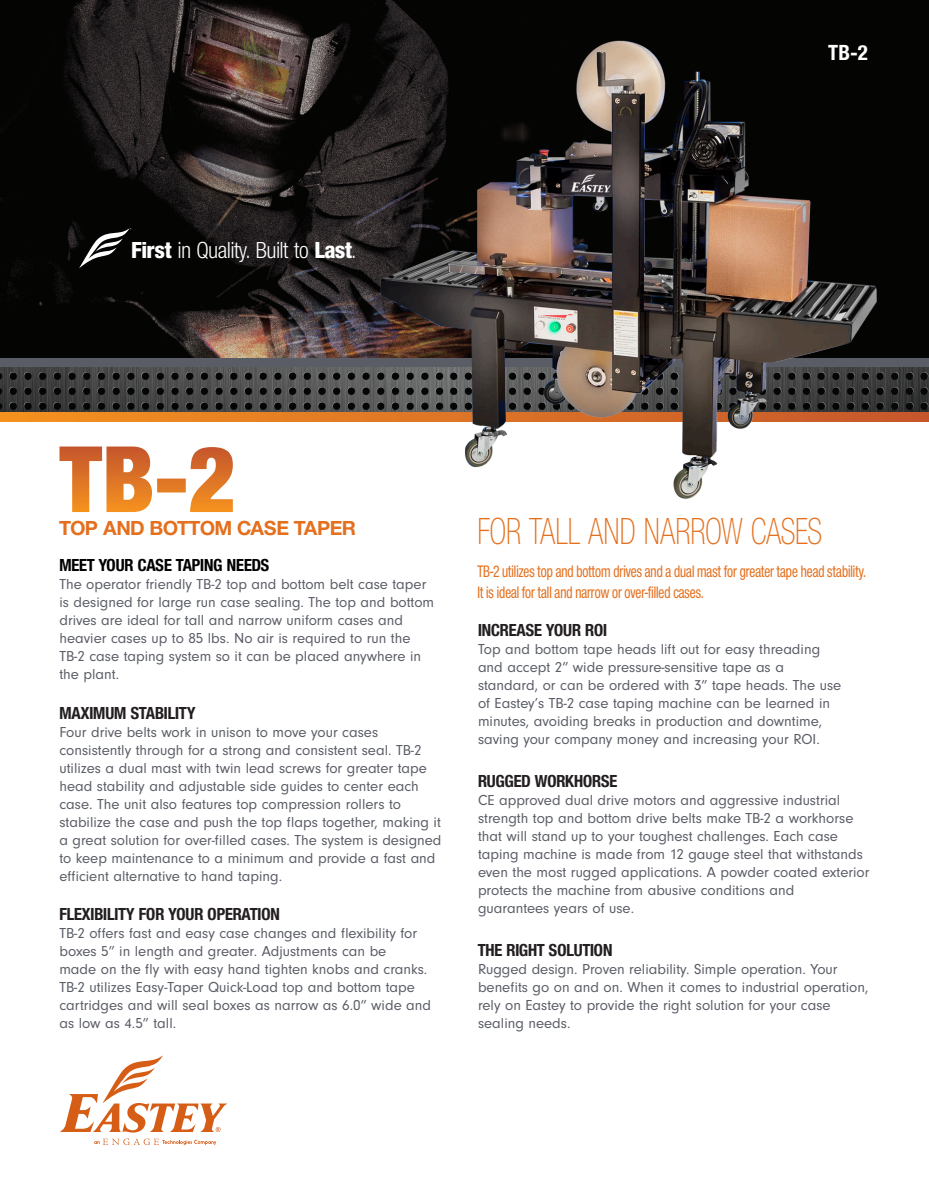
<style>
.page{position:relative;width:929px;height:1199px;background:#fff}
.page>*{position:absolute;margin:0;border:0;box-sizing:border-box;transform-origin:0 0}
.t1{font:39px "Nimbus San Nov D Ligh Cond";color:#e4701e;scale:.85 1}
.t2{font:condensed 24px "Nimbus San Nov D";color:#fff}
.t3{font:700 21px "Nimbus San Nov D";color:#e4701e}
.Bullet_Table_List{font:700 condensed 21px "Helvetica Neue";color:#fff}
.Sub_Head{font:700 condensed 18px "Nimbus San Nov D";color:#231f20}
.Body_Copy{font:700 condensed 18px "Nimbus San Nov D";color:#000}
.t4{font:500 condensed 17.25px/20.7px "Nimbus San Nov D";color:#e4701e;scale:.85 1}
.Sub_Head-2{font:15px/18px "Neuzeit Gro T";color:#5a5d66}
.Body_Copy-2{font:15px/18px "Neuzeit Gro T";color:#5a5d66}
.s1{font-family:"Nimbus San Nov D Heav Cond";font-stretch:normal}
</style>
<div class="page">
<img style="left:0;top:0;width:929px;height:357px">
<img style="left:0;top:366px;width:929px;height:46px">
<div style="left:0;top:357px;width:929px;height:9px;background:#5a5d66"></div>
<svg style="left:0;top:412px;width:929px;height:9px;background:#e88122"></svg>
<img style="left:367px;top:23px;width:526px;height:476px">
<svg style="left:79px;top:228px;width:52px;height:40px"></svg>
<svg style="left:60px;top:446px;width:173px;height:66px"></svg>
<svg style="left:60px;top:1055px;width:167px;height:77px"></svg>
<svg style="left:94px;top:1138px;width:122px;height:7px"></svg>
<p class="t2" style="left:132px;top:237px;width:225px"><span class="s1">First</span> in Quality. Built to <span class="s1">Last</span>.</p>
<p class="Bullet_Table_List" style="left:828px;top:35px;width:41px">TB-2</p>
<p class="t3" style="left:59px;top:515px;width:298px">TOP AND BOTTOM CASE TAPER</p>
<p class="Body_Copy" style="left:59px;top:555px;width:211px">MEET YOUR CASE TAPING NEEDS</p>
<p class="Body_Copy-2" style="left:59px;top:575px;width:368px">The operator friendly TB-2 top and bottom belt case taper</p>
<p class="Body_Copy-2" style="left:59px;top:593px;width:376px">is designed for large run case sealing. The top and bottom</p>
<p class="Body_Copy-2" style="left:59px;top:611px;width:345px">drives are ideal for tall and narrow uniform cases and</p>
<p class="Body_Copy-2" style="left:59px;top:629px;width:353px">heavier cases up to 85 lbs. No air is required to run the</p>
<p class="Body_Copy-2" style="left:59px;top:647px;width:363px">TB-2 case taping system so it can be placed anywhere in</p>
<p class="Body_Copy-2" style="left:59px;top:665px;width:61px">the plant.</p>
<p class="Sub_Head" style="left:59px;top:702px;width:137px">MAXIMUM STABILITY</p>
<p class="Sub_Head-2" style="left:59px;top:723px;width:320px">Four drive belts work in unison to move your cases</p>
<p class="Sub_Head-2" style="left:59px;top:741px;width:364px">consistently through for a strong and consistent seal. TB-2</p>
<p class="Sub_Head-2" style="left:59px;top:759px;width:369px">utilizes a dual mast with twin lead screws for greater tape</p>
<p class="Sub_Head-2" style="left:59px;top:777px;width:361px">head stability and adjustable side guides to center each</p>
<p class="Sub_Head-2" style="left:59px;top:795px;width:343px">case. The unit also features top compression rollers to</p>
<p class="Sub_Head-2" style="left:59px;top:813px;width:383px">stabilize the case and push the top flaps together, making it</p>
<p class="Sub_Head-2" style="left:59px;top:831px;width:384px">a great solution for over-filled cases. The system is designed to keep maintenance to a minimum and provide a fast and efficient alternative to hand taping.</p>
<p class="Sub_Head" style="left:59px;top:904px;width:222px">FLEXIBILITY FOR YOUR OPERATION</p>
<p class="Sub_Head-2" style="left:59px;top:924px;width:359px">TB-2 offers fast and easy case changes and flexibility for</p>
<p class="Sub_Head-2" style="left:59px;top:942px;width:328px">boxes 5” in length and greater. Adjustments can be</p>
<p class="Sub_Head-2" style="left:59px;top:960px;width:369px">made on the fly with easy hand tighten knobs and cranks.</p>
<p class="Sub_Head-2" style="left:59px;top:978px;width:357px">TB-2 utilizes Easy-Taper Quick-Load top and bottom tape</p>
<p class="Sub_Head-2" style="left:59px;top:996px;width:373px">cartridges and will seal boxes as narrow as 6.0” wide and</p>
<p class="Sub_Head-2" style="left:59px;top:1014px;width:118px">as low as 4.5” tall.</p>
<p class="t1" style="left:477px;top:510px;width:406px">FOR TALL AND NARROW CASES</p>
<p class="t4" style="left:477px;top:561px;width:458px">TB-2 utilizes top and bottom drives and a dual mast for greater tape head stability.<br>It is ideal for tall and narrow or over-filled cases.</p>
<p class="Sub_Head" style="left:478px;top:620px;width:131px">INCREASE YOUR ROI</p>
<p class="Sub_Head-2" style="left:478px;top:640px;width:344px">Top and bottom tape heads lift out for easy threading</p>
<p class="Sub_Head-2" style="left:478px;top:658px;width:307px">and accept 2” wide pressure-sensitive tape as a</p>
<p class="Sub_Head-2" style="left:478px;top:676px;width:365px">standard, or can be ordered with 3” tape heads. The use</p>
<p class="Sub_Head-2" style="left:478px;top:694px;width:353px">of Eastey’s TB-2 case taping machine can be learned in</p>
<p class="Sub_Head-2" style="left:478px;top:712px;width:346px">minutes, avoiding breaks in production and downtime,</p>
<p class="Sub_Head-2" style="left:478px;top:730px;width:343px">saving your company money and increasing your ROI.</p>
<p class="Sub_Head" style="left:478px;top:771px;width:141px">RUGGED WORKHORSE</p>
<p class="Sub_Head-2" style="left:478px;top:791px;width:364px">CE approved dual drive motors and aggressive industrial</p>
<p class="Sub_Head-2" style="left:478px;top:809px;width:377px">strength top and bottom drive belts make TB-2 a workhorse that will stand up to your toughest challenges. Each case</p>
<p class="Sub_Head-2" style="left:478px;top:845px;width:393px">taping machine is made from 12 gauge steel that withstands even the most rugged applications. A powder coated exterior protects the machine from abusive conditions and</p>
<p class="Sub_Head-2" style="left:478px;top:899px;width:158px">guarantees years of use.</p>
<p class="Sub_Head" style="left:478px;top:940px;width:136px">THE RIGHT SOLUTION</p>
<p class="Body_Copy-2" style="left:478px;top:960px;width:392px">Rugged design. Proven reliability. Simple operation. Your benefits go on and on. When it comes to industrial operation, rely on Eastey to provide the right solution for your case sealing needs.</p>
</div>
